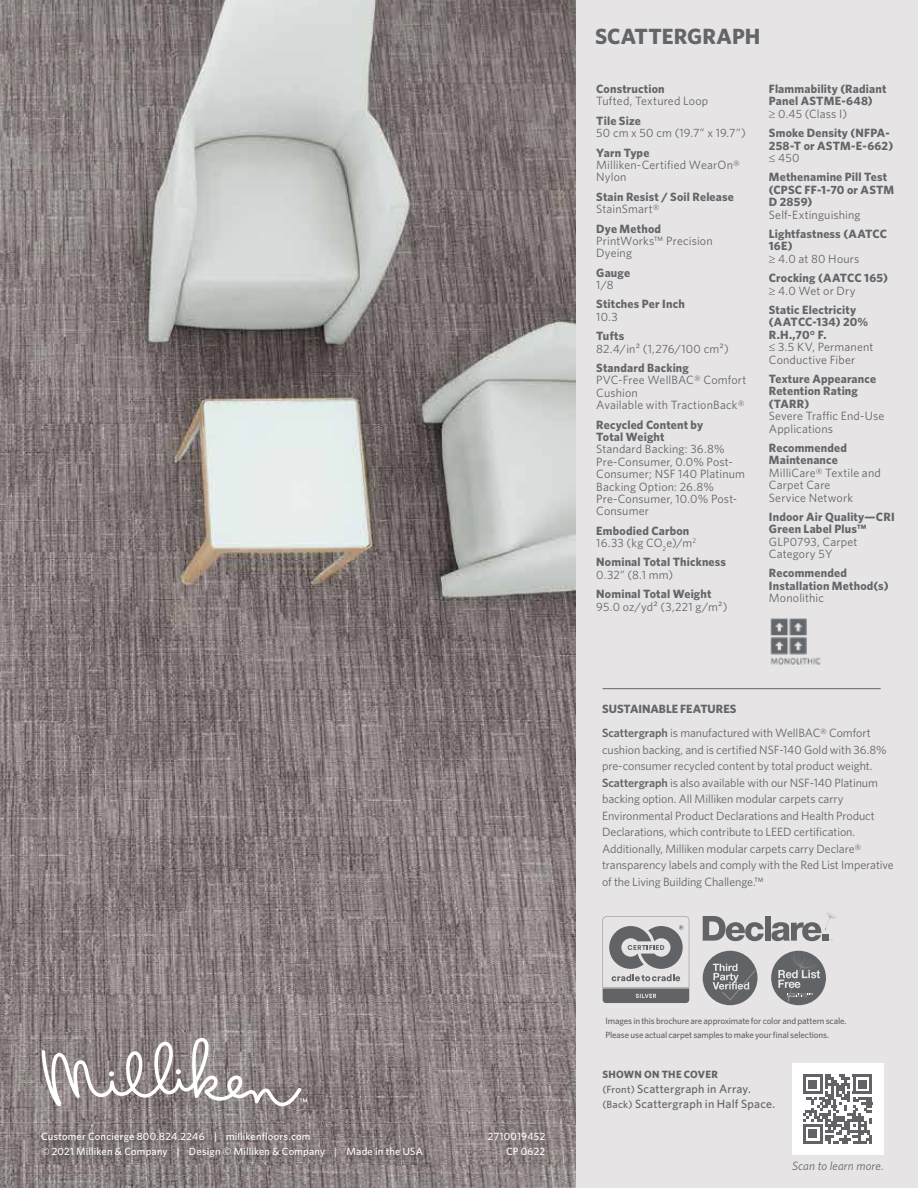
<style>
.page{position:relative;width:918px;height:1188px;background:#fff}
.page>*{position:absolute;margin:0;border:0;box-sizing:border-box;transform-origin:0 0}
.t1{font:700 22.05px "Whitney";color:#63656a}
.t2{font:12px/16.5px "Whitney";letter-spacing:-.005em;color:#63656a}
.t3{font:700 12px/12.5px "Whitney";letter-spacing:.015em;color:#63656a}
.t4{font:12px/12.5px "Whitney";letter-spacing:.015em;color:#63656a}
.t5{font:12px/12.5px "Whitney";letter-spacing:.015em;color:#616366}
.t6{font:500 12px/15px "Whitney";letter-spacing:.015em;color:#616366}
.t7{font:12px "Whitney";letter-spacing:.025em;color:#63656a}
.t8{font:italic 12px "Whitney";letter-spacing:.015em;color:#63656a}
.t9{font:500 10.5px/15px "Whitney";letter-spacing:.02em;color:#fff}
.t10{font:700 10.5px "Whitney";letter-spacing:.02em;color:#616366}
.t11{font:500 9px/13.5px "Whitney";letter-spacing:-.015em;color:#636366}
.s1{font-weight:400}
.s2{color:#616366}
.s3{font-weight:400;color:#616366}
.s4{font-weight:700}
.s5{font-weight:600}
.s6{font-size:10.5px}
</style>
<div class="page">
<div style="left:575px;top:0;width:343px;height:1188px;background:#e6e4e4"></div>
<img style="left:0;top:0;width:575px;height:1188px">
<div style="left:41px;top:1131px;width:390px;height:34px;background:#000;opacity:.35"></div>
<svg style="left:42px;top:1037px;width:265px;height:70px;background:#9d9594"></svg>
<hr style="left:603px;top:688px;width:278px;height:1px;background:#636366">
<svg style="left:603px;top:916px;width:86px;height:87px"></svg>
<div style="left:703px;top:951px;width:54px;height:54px;background:#616366;border-radius:50%"></div>
<svg style="left:713px;top:964px;width:43px;height:36px"></svg>
<div style="left:771px;top:951px;width:55px;height:54px;background:#616366;border-radius:50%"></div>
<svg style="left:778px;top:952px;width:42px;height:51px"></svg>
<div style="left:765px;top:916px;width:5px;height:25px;background:#616366"></div>
<svg style="left:703px;top:916px;width:61px;height:25px"></svg>
<svg style="left:771px;top:912px;width:65px;height:29px"></svg>
<div style="left:792px;top:1064px;width:91px;height:91px;background:#fff"></div>
<svg style="left:803px;top:1075px;width:69px;height:69px"></svg>
<img style="left:770px;top:618px;width:51px;height:47px">
<p class="t9" style="left:41px;top:1128px;width:383px">Customer Concierge 800.824.2246 | millikenfloors.com<br>© 2021 Milliken &amp; Company | Design © Milliken &amp; Company | Made in the USA</p>
<h1 class="t1" style="left:595px;top:21px;width:167px">SCATTERGRAPH</h1>
<p class="t3" style="left:596px;top:82px;width:70px">Construction</p>
<p class="t2" style="left:596px;top:93px;width:113px">Tufted, Textured Loop</p>
<p class="t3" style="left:596px;top:114px;width:46px">Tile Size</p>
<p class="t4" style="left:596px;top:127px;width:151px">50 cm x 50 cm (19.7” x 19.7”)</p>
<p class="t3" style="left:596px;top:146px;width:55px">Yarn Type</p>
<p class="t4" style="left:596px;top:158px;width:145px">Milliken-Certified WearOn®<br>Nylon</p>
<p class="t3" style="left:596px;top:190px;width:139px">Stain Resist / Soil Release</p>
<p class="t4" style="left:596px;top:202px;width:65px">StainSmart®</p>
<p class="t3" style="left:596px;top:222px;width:66px">Dye Method</p>
<p class="t2" style="left:596px;top:234px;width:118px;line-height:12.5px">PrintWorks™ Precision<br>Dyeing</p>
<p class="t3" style="left:596px;top:266px;width:35px">Gauge</p>
<p class="t2" style="left:596px;top:276px;width:19px">1/8</p>
<p class="t3" style="left:596px;top:298px;width:90px">Stitches Per Inch</p>
<p class="t2" style="left:596px;top:308px;width:23px">10.3</p>
<p class="t3" style="left:596px;top:330px;width:30px">Tufts</p>
<p class="t4" style="left:596px;top:342px;width:134px">82.4/in² (1,276/100 cm²)</p>
<p class="t3" style="left:596px;top:361px;width:94px">Standard Backing</p>
<p class="t2" style="left:596px;top:374px;width:152px;line-height:12.5px">PVC-Free WellBAC® Comfort<br>Cushion<br>Available with TractionBack®</p>
<p class="t3" style="left:596px;top:418px;width:108px">Recycled Content by<br>Total Weight</p>
<p class="t5" style="left:596px;top:443px;width:150px">Standard Backing: 36.8%<br>Pre-Consumer, 0.0% Post-<br>Consumer; NSF 140 Platinum<br>Backing Option: 26.8%<br>Pre-Consumer, 10.0% Post-<br>Consumer</p>
<p class="t3" style="left:596px;top:524px;width:101px">Embodied Carbon<br><span class="s1">16.33 (kg CO</span><sub>2</sub><span class="s1">e)/m</span><sup>2</sup></p>
<p class="t3" style="left:596px;top:556px;width:131px">Nominal Total Thickness</p>
<p class="t2" style="left:596px;top:566px;width:78px">0.32” (8.1 mm)</p>
<p class="t3" style="left:596px;top:588px;width:117px">Nominal Total Weight</p>
<p class="t7" style="left:596px;top:599px;width:133px">95.0 oz/yd² (3,221 g/m²)</p>
<p class="t3" style="left:769px;top:82px;width:119px">Flammability (Radiant<br>Panel ASTME-648)<br>≥ <span class="s1">0.45 (Class I)</span></p>
<p class="t3" style="left:769px;top:127px;width:126px">Smoke Density (NFPA-<br>258-T or ASTM-E-662) ≤ <span class="s1">450</span></p>
<p class="t3" style="left:769px;top:171px;width:127px">Methenamine Pill Test (CPSC FF-1-70 or ASTM<br>D 2859)</p>
<p class="t5" style="left:769px;top:208px;width:93px">Self-Extinguishing</p>
<p class="t3" style="left:769px;top:227px;width:120px">Lightfastness (AATCC<br>16E)<br>≥ <span class="s1">4.0 at 80 Hours</span></p>
<p class="t3" style="left:769px;top:271px;width:121px">Crocking (AATCC 165) ≥ <span class="s1">4.0 Wet or Dry</span></p>
<p class="t3" style="left:769px;top:303px;width:106px">Static Electricity (AATCC-134) 20%<br>R.H.,70° F.<br><span class="s2">≤</span> <span class="s3">3.5 KV, Permanent<br>Conductive Fiber</span></p>
<p class="t3" style="left:769px;top:372px;width:109px">Texture Appearance<br>Retention Rating (TARR)</p>
<p class="t2" style="left:769px;top:409px;width:117px;line-height:12.5px">Severe Traffic End-Use<br>Applications</p>
<p class="t3" style="left:769px;top:441px;width:80px">Recommended<br>Maintenance</p>
<p class="t4" style="left:769px;top:466px;width:113px">MilliCare® Textile and<br>Carpet Care<br>Service Network</p>
<p class="t3" style="left:769px;top:510px;width:127px">Indoor Air Quality—CRI<br>Green Label Plus™</p>
<p class="t4" style="left:769px;top:535px;width:90px">GLP0793, Carpet<br>Category 5Y</p>
<p class="t3" style="left:769px;top:567px;width:121px">Recommended<br>Installation Method(s)</p>
<p class="t2" style="left:769px;top:590px;width:57px">Monolithic</p>
<p class="t2" style="left:602px;top:696px;width:270px;line-height:24.6px"><span class="s4">SUSTAINABLE FEATURES<br></span><span class="s5">Scattergraph</span> is manufactured with WellBAC® Comfort</p>
<p class="t2" style="left:602px;top:741px;width:293px">cushion backing, and is certified NSF-140 Gold with 36.8% pre-consumer recycled content by total product weight.<br><span class="s5">Scattergraph</span> is also available with our NSF-140 Platinum backing option. All Milliken modular carpets carry Environmental Product Declarations and Health Product Declarations, which contribute to LEED certification.<br>Additionally, Milliken modular carpets carry Declare® transparency labels and comply with the Red List Imperative of the Living Building Challenge.™</p>
<p class="t9" style="left:488px;top:1128px;width:59px;text-align:right">2710019452<br>CP 0622</p>
<p class="t11" style="left:606px;top:1014px;width:243px">Images in this brochure are approximate for color and pattern scale.<br>Please use actual carpet samples to make your final selections.</p>
<p class="t10" style="left:602px;top:1067px;width:117px">SHOWN ON THE COVER</p>
<p class="t6" style="left:602px;top:1081px;width:174px"><span class="s6">(Front)</span> Scattergraph in Array. <span class="s6">(Back)</span> Scattergraph in Half Space.</p>
<p class="t8" style="left:792px;top:1157px;width:93px">Scan to learn more.</p>
</div>
